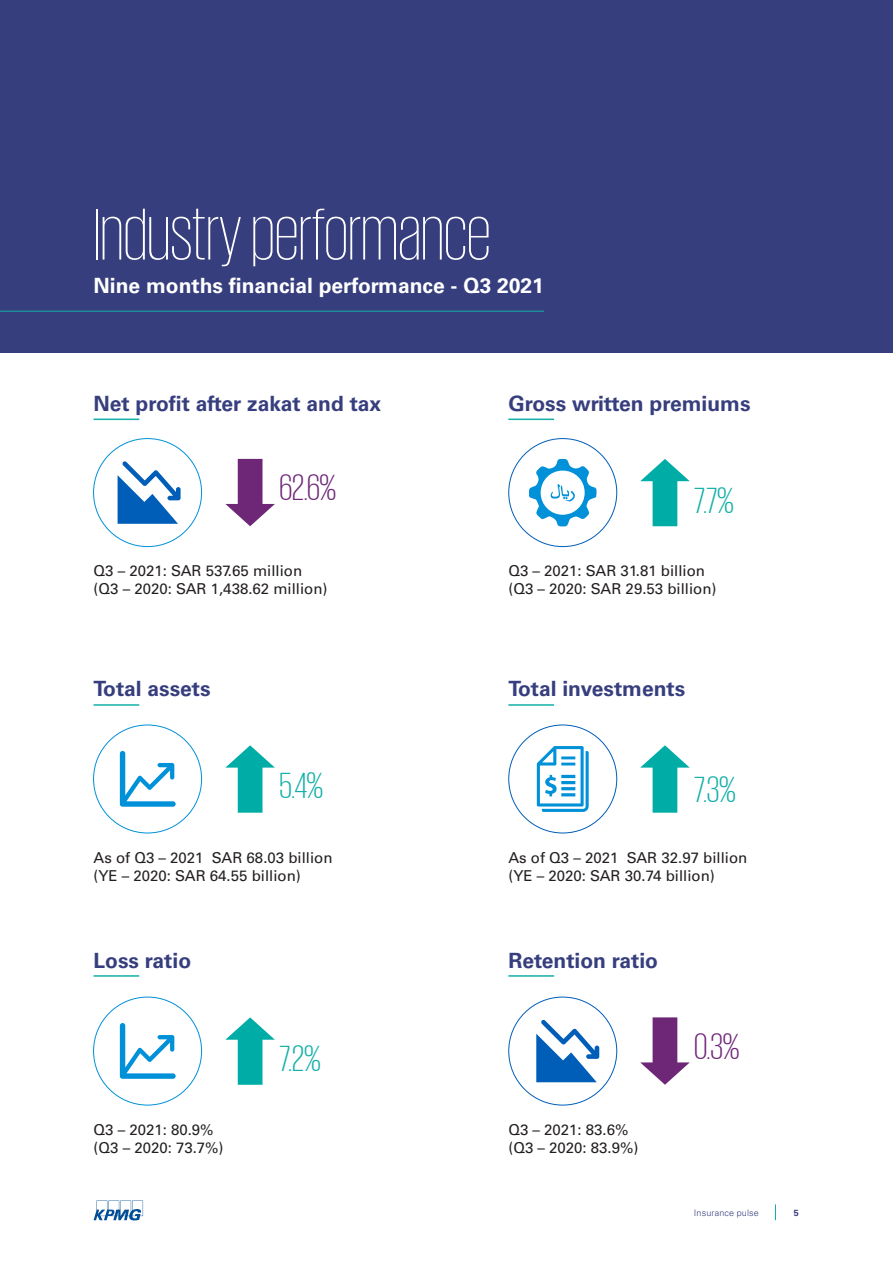
<style>
.page{position:relative;width:893px;height:1263px;background:#fff}
.page>*{position:absolute;margin:0;border:0;box-sizing:border-box;transform-origin:0 0}
.t1{font:200 75px "KPMG";color:#fff}
.t2{font:300 37.5px "KPMG";color:#13afa8}
.t3{font:300 37.5px "KPMG";color:#6e2777}
.t4{font:700 21px "Univers LT Std";color:#373e7e}
.t5{font:700 21px "Univers LT Std";color:#fff}
.t6{font:15px/18px "Univers LT Std";color:#231f20}
.t7{font:300 9px "Univers";letter-spacing:.02em;color:#373e7e}
.t8{font:700 9px "Univers";color:#373e7e}
</style>
<div class="page">
<svg style="left:94px;top:1200px;width:49px;height:20px"></svg>
<svg style="left:775px;top:1204px;width:1px;height:16px"></svg>
<div style="left:0;top:0;width:893px;height:353px;background:#373e7e"></div>
<hr style="left:94px;top:419px;width:45px;height:1px;background:#13afa8">
<hr style="left:508px;top:419px;width:46px;height:1px;background:#13afa8">
<hr style="left:94px;top:704px;width:45px;height:2px;background:#13afa8">
<hr style="left:508px;top:704px;width:46px;height:2px;background:#13afa8">
<hr style="left:94px;top:975px;width:45px;height:2px;background:#13afa8">
<hr style="left:508px;top:975px;width:46px;height:2px;background:#13afa8">
<svg style="left:120px;top:751px;width:56px;height:56px"></svg>
<svg style="left:120px;top:1023px;width:56px;height:56px"></svg>
<svg style="left:225px;top:1017px;width:50px;height:68px"></svg>
<svg style="left:225px;top:745px;width:50px;height:68px"></svg>
<svg style="left:640px;top:745px;width:50px;height:68px"></svg>
<svg style="left:537px;top:746px;width:52px;height:66px"></svg>
<svg style="left:225px;top:459px;width:50px;height:67px"></svg>
<svg style="left:118px;top:461px;width:63px;height:63px"></svg>
<svg style="left:640px;top:1017px;width:50px;height:68px"></svg>
<svg style="left:536px;top:1020px;width:63px;height:62px"></svg>
<svg style="left:640px;top:459px;width:50px;height:67px"></svg>
<svg style="left:529px;top:459px;width:68px;height:68px"></svg>
<hr style="left:0;top:311px;width:544px;height:1px;background:#13afa8">
<h1 class="t1" style="left:94px;top:199px;width:399px">Industry performance</h1>
<h3 class="t5" style="left:94px;top:274px;width:452px">Nine months financial performance - Q3 2021</h3>
<h3 class="t4" style="left:94px;top:391px;width:289px">Net profit after zakat and tax</h3>
<h3 class="t4" style="left:508px;top:391px;width:244px">Gross written premiums</h3>
<h2 class="t3" style="left:279px;top:469px;width:58px">62.6%</h2>
<h2 class="t2" style="left:694px;top:482px;width:41px">7.7%</h2>
<p class="t6" style="left:94px;top:562px;width:235px">Q3 – 2021: SAR 537.65 million (Q3 – 2020: SAR 1,438.62 million)</p>
<p class="t6" style="left:508px;top:562px;width:210px">Q3 – 2021: SAR 31.81 billion (Q3 – 2020: SAR 29.53 billion)</p>
<h3 class="t4" style="left:94px;top:676px;width:119px">Total assets</h3>
<h3 class="t4" style="left:508px;top:676px;width:178px">Total investments</h3>
<h2 class="t2" style="left:279px;top:767px;width:45px">5.4%</h2>
<h2 class="t2" style="left:694px;top:771px;width:43px">7.3%</h2>
<p class="t6" style="left:94px;top:848px;width:240px">As of Q3 – 2021 SAR 68.03 billion (YE – 2020: SAR 64.55 billion)</p>
<p class="t6" style="left:508px;top:848px;width:240px">As of Q3 – 2021 SAR 32.97 billion (YE – 2020: SAR 30.74 billion)</p>
<h3 class="t4" style="left:94px;top:948px;width:99px">Loss ratio</h3>
<h3 class="t4" style="left:508px;top:948px;width:151px">Retention ratio</h3>
<h2 class="t2" style="left:279px;top:1040px;width:43px">7.2%</h2>
<h2 class="t3" style="left:694px;top:1028px;width:47px">0.3%</h2>
<p class="t6" style="left:94px;top:1120px;width:132px">Q3 – 2021: 80.9% (Q3 – 2020: 73.7%)</p>
<p class="t6" style="left:508px;top:1120px;width:132px">Q3 – 2021: 83.6% (Q3 – 2020: 83.9%)</p>
<p class="t7" style="left:694px;top:1208px;width:67px">Insurance pulse</p>
<p class="t8" style="left:794px;top:1208px;width:7px">5</p>
</div>
